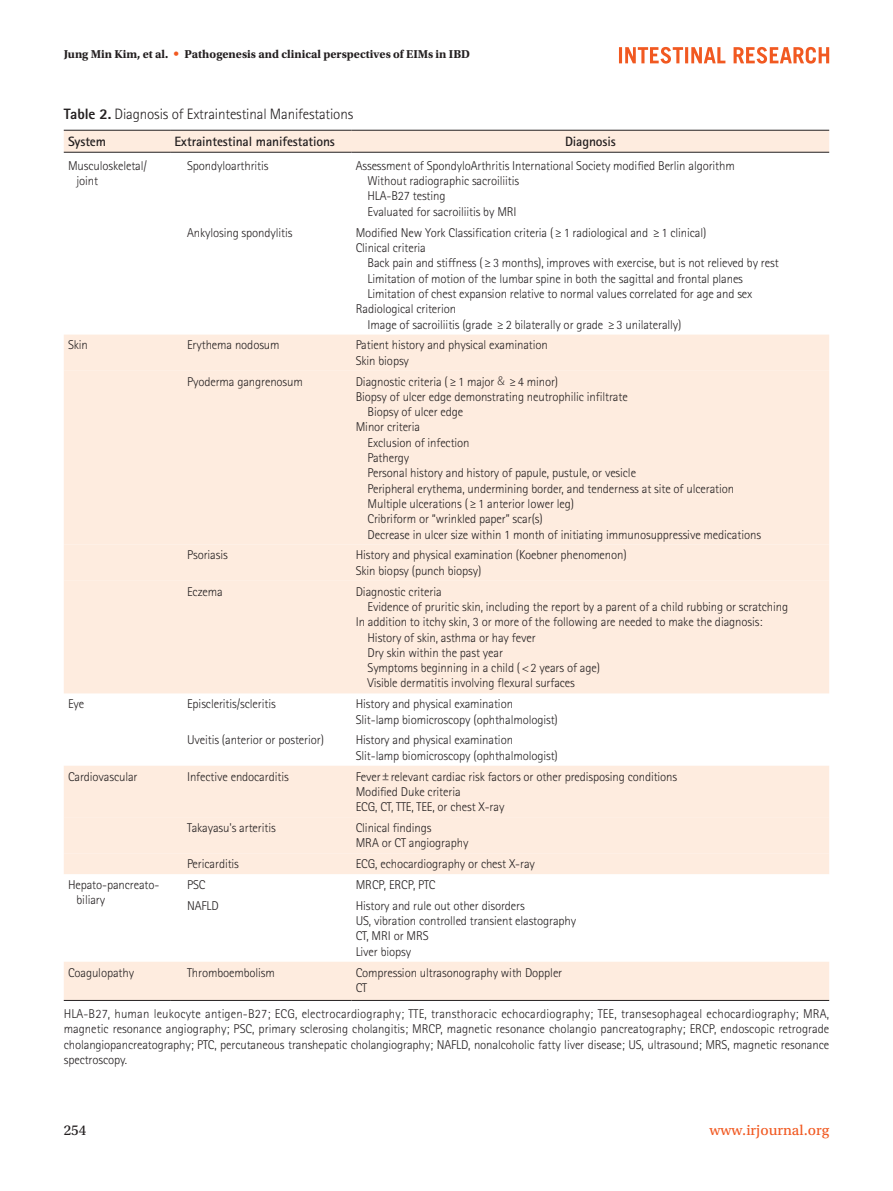
<style>
.page{position:relative;width:893px;height:1191px;background:#fff}
.page>*{position:absolute;margin:0;border:0;box-sizing:border-box;transform-origin:0 0}
.표그림제목{font:300 15px "Rotis Sans Serif Std";letter-spacing:-.01em;color:#231f20}
.t1{font:15px "Utopia Std Capt";color:#f15921}
.t2{font:15px "Utopia Std Capt";color:#231f20}
.표항목{font:700 13.5px "Rotis Sans Serif Std";letter-spacing:-.01em;color:#231f20}
.표본문{font:300 12.75px/15.3px "Rotis Sans Serif Std";letter-spacing:-.01em;color:#231f20}
.t3{font:700 12px "Utopia Std";color:#231f20}
.s1{font-family:"Univers LT Std";font-weight:400;color:#f15921}
.s2{font-weight:800}
.s3{font-family:"Myriad Pro"}
</style>
<div class="page">
<svg style="left:619px;top:47px;width:210px;height:17px"></svg>
<div style="left:64px;top:131px;width:765px;height:21px;background:#feecdf"></div>
<div style="left:64px;top:334px;width:765px;height:540px;background:#feecdf"></div>
<svg style="left:64px;top:371px;width:765px;height:482px;fill:#feecdf"></svg>
<div style="left:64px;top:962px;width:765px;height:38px;background:#feecdf"></div>
<hr style="left:64px;top:130px;width:106px;height:1px;background:#231f20">
<hr style="left:170px;top:130px;width:181px;height:1px;background:#231f20">
<hr style="left:351px;top:130px;width:478px;height:1px;background:#231f20">
<hr style="left:64px;top:152px;width:106px;height:1px;background:#231f20">
<hr style="left:170px;top:152px;width:181px;height:1px;background:#231f20">
<hr style="left:351px;top:152px;width:478px;height:1px;background:#231f20">
<hr style="left:64px;top:1000px;width:106px;height:1px;background:#231f20">
<hr style="left:170px;top:1000px;width:181px;height:1px;background:#231f20">
<hr style="left:351px;top:1000px;width:478px;height:1px;background:#231f20">
<p class="t3" style="left:64px;top:47px;width:408px">Jung Min Kim, et al. <span class="s1">•</span> Pathogenesis and clinical perspectives of EIMs in IBD</p>
<p class="표그림제목" style="left:64px;top:105px;width:291px"><span class="s2">Table 2.</span> Diagnosis of Extraintestinal Manifestations</p>
<p class="표항목" style="left:68px;top:133px;width:40px">System</p>
<p class="표항목" style="left:174px;top:133px;width:162px">Extraintestinal manifestations</p>
<p class="표항목" style="left:565px;top:133px;width:52px">Diagnosis</p>
<p class="표본문" style="left:77px;top:158px;width:72px;text-indent:-9px">Musculoskeletal/ joint</p>
<p class="표본문" style="left:187px;top:158px;width:83px">Spondyloarthritis</p>
<p class="표본문" style="left:356px;top:158px;width:381px">Assessment of SpondyloArthritis International Society modified Berlin algorithm</p>
<p class="표본문" style="left:368px;top:173px;width:153px">Without radiographic sacroiliitis</p>
<p class="표본문" style="left:368px;top:188px;width:80px">HLA-B27 testing</p>
<p class="표본문" style="left:368px;top:204px;width:151px">Evaluated for sacroiliitis by MRI</p>
<p class="표본문" style="left:187px;top:225px;width:107px">Ankylosing spondylitis</p>
<p class="표본문" style="left:356px;top:225px;width:352px">Modified New York Classification criteria (≥1 radiological and ≥1 clinical)</p>
<p class="표본문" style="left:356px;top:240px;width:72px">Clinical criteria</p>
<p class="표본문" style="left:368px;top:255px;width:413px">Back pain and stiffness (≥3 months), improves with exercise, but is not relieved by rest</p>
<p class="표본문" style="left:368px;top:271px;width:377px">Limitation of motion of the lumbar spine in both the sagittal and frontal planes</p>
<p class="표본문" style="left:368px;top:286px;width:386px">Limitation of chest expansion relative to normal values correlated for age and sex</p>
<p class="표본문" style="left:356px;top:301px;width:102px">Radiological criterion</p>
<p class="표본문" style="left:368px;top:317px;width:315px">Image of sacroiliitis (grade ≥2 bilaterally or grade ≥3 unilaterally)</p>
<p class="표본문" style="left:68px;top:337px;width:21px">Skin</p>
<p class="표본문" style="left:187px;top:337px;width:94px">Erythema nodosum</p>
<p class="표본문" style="left:356px;top:337px;width:194px">Patient history and physical examination</p>
<p class="표본문" style="left:356px;top:353px;width:55px">Skin biopsy</p>
<p class="표본문" style="left:187px;top:373px;width:117px">Pyoderma gangrenosum</p>
<p class="표본문" style="left:356px;top:373px;width:204px">Diagnostic criteria (≥1 major <span class="s3">&amp;</span> ≥4 minor)</p>
<p class="표본문" style="left:356px;top:389px;width:273px">Biopsy of ulcer edge demonstrating neutrophilic infiltrate</p>
<p class="표본문" style="left:368px;top:404px;width:97px">Biopsy of ulcer edge</p>
<p class="표본문" style="left:356px;top:419px;width:66px">Minor criteria</p>
<p class="표본문" style="left:368px;top:435px;width:104px">Exclusion of infection</p>
<p class="표본문" style="left:368px;top:450px;width:43px">Pathergy</p>
<p class="표본문" style="left:368px;top:465px;width:270px">Personal history and history of papule, pustule, or vesicle</p>
<p class="표본문" style="left:368px;top:481px;width:368px">Peripheral erythema, undermining border, and tenderness at site of ulceration</p>
<p class="표본문" style="left:368px;top:496px;width:208px">Multiple ulcerations (≥1 anterior lower leg)</p>
<p class="표본문" style="left:368px;top:511px;width:177px">Cribriform or “wrinkled paper” scar(s)</p>
<p class="표본문" style="left:368px;top:526px;width:395px">Decrease in ulcer size within 1 month of initiating immunosuppressive medications</p>
<p class="표본문" style="left:187px;top:547px;width:42px">Psoriasis</p>
<p class="표본문" style="left:356px;top:547px;width:272px">History and physical examination (Koebner phenomenon)</p>
<p class="표본문" style="left:356px;top:563px;width:127px">Skin biopsy (punch biopsy)</p>
<p class="표본문" style="left:187px;top:583px;width:37px">Eczema</p>
<p class="표본문" style="left:356px;top:583px;width:87px">Diagnostic criteria</p>
<p class="표본문" style="left:368px;top:599px;width:422px">Evidence of pruritic skin, including the report by a parent of a child rubbing or scratching</p>
<p class="표본문" style="left:356px;top:614px;width:408px">In addition to itchy skin, 3 or more of the following are needed to make the diagnosis:</p>
<p class="표본문" style="left:368px;top:629px;width:170px">History of skin, asthma or hay fever</p>
<p class="표본문" style="left:368px;top:645px;width:137px">Dry skin within the past year</p>
<p class="표본문" style="left:368px;top:660px;width:234px">Symptoms beginning in a child (&lt;2 years of age)</p>
<p class="표본문" style="left:368px;top:675px;width:209px">Visible dermatitis involving flexural surfaces</p>
<p class="표본문" style="left:68px;top:696px;width:18px">Eye</p>
<p class="표본문" style="left:187px;top:696px;width:90px">Episcleritis/scleritis</p>
<p class="표본문" style="left:356px;top:696px;width:159px">History and physical examination</p>
<p class="표본문" style="left:356px;top:711px;width:204px">Slit-lamp biomicroscopy (ophthalmologist)</p>
<p class="표본문" style="left:187px;top:732px;width:138px">Uveitis (anterior or posterior)</p>
<p class="표본문" style="left:356px;top:732px;width:159px">History and physical examination</p>
<p class="표본문" style="left:356px;top:747px;width:204px">Slit-lamp biomicroscopy (ophthalmologist)</p>
<p class="표본문" style="left:68px;top:768px;width:71px">Cardiovascular</p>
<p class="표본문" style="left:187px;top:768px;width:103px">Infective endocarditis</p>
<p class="표본문" style="left:356px;top:768px;width:323px">Fever±relevant cardiac risk factors or other predisposing conditions</p>
<p class="표본문" style="left:356px;top:784px;width:106px">Modified Duke criteria</p>
<p class="표본문" style="left:356px;top:799px;width:150px">ECG, CT, TTE, TEE, or chest X-ray</p>
<p class="표본문" style="left:187px;top:820px;width:90px">Takayasu's arteritis</p>
<p class="표본문" style="left:356px;top:820px;width:77px">Clinical findings</p>
<p class="표본문" style="left:356px;top:835px;width:114px">MRA or CT angiography</p>
<p class="표본문" style="left:187px;top:856px;width:53px">Pericarditis</p>
<p class="표본문" style="left:356px;top:856px;width:181px">ECG, echocardiography or chest X-ray</p>
<p class="표본문" style="left:77px;top:877px;width:84px;text-indent:-9px">Hepato-pancreato&shy;biliary</p>
<p class="표본문" style="left:187px;top:877px;width:20px">PSC</p>
<p class="표본문" style="left:356px;top:877px;width:81px">MRCP, ERCP, PTC</p>
<p class="표본문" style="left:187px;top:898px;width:33px">NAFLD</p>
<p class="표본문" style="left:356px;top:898px;width:171px">History and rule out other disorders</p>
<p class="표본문" style="left:356px;top:913px;width:222px">US, vibration controlled transient elastography</p>
<p class="표본문" style="left:356px;top:928px;width:74px">CT, MRI or MRS</p>
<p class="표본문" style="left:356px;top:943px;width:57px">Liver biopsy</p>
<p class="표본문" style="left:68px;top:964px;width:68px">Coagulopathy</p>
<p class="표본문" style="left:187px;top:964px;width:89px">Thromboembolism</p>
<p class="표본문" style="left:356px;top:964px;width:208px">Compression ultrasonography with Doppler</p>
<p class="표본문" style="left:356px;top:980px;width:13px">CT</p>
<p class="표본문" style="left:64px;top:1006px;width:767px;text-align:justify">HLA-B27, human leukocyte antigen-B27; ECG, electrocardiography; TTE, transthoracic echocardiography; TEE, transesophageal echocardiography; MRA, magnetic resonance angiography; PSC, primary sclerosing cholangitis; MRCP, magnetic resonance cholangio pancreatography; ERCP, endoscopic retrograde cholangiopancreatography; PTC, percutaneous transhepatic cholangiography; NAFLD, nonalcoholic fatty liver disease; US, ultrasound; MRS, magnetic resonance spectroscopy.</p>
<p class="t2" style="left:64px;top:1122px;width:24px">254</p>
<p class="t1" style="left:710px;top:1122px;width:121px">www.irjournal.org</p>
</div>
